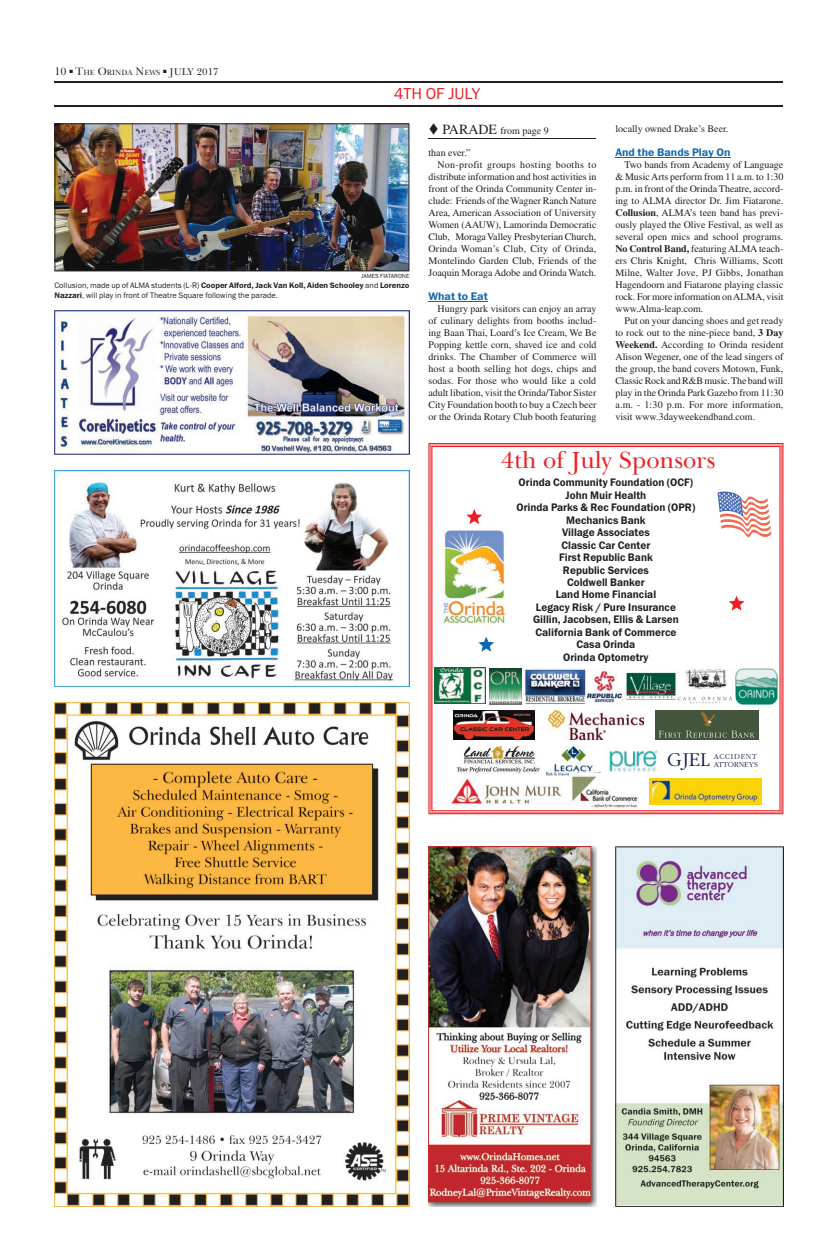
<style>
.page{position:relative;width:819px;height:1260px;background:#fff}
.page>*{position:absolute;margin:0;border:0;box-sizing:border-box;transform-origin:0 0}
.t1{font:24px "New Baskerville IT Cby BT";color:#ee1d23}
.t2{font:300 20.3px "Garamond";color:#0f1c43}
.t3{font:16px "Franklin Gothic Book E";color:#ee1d23}
.t4{font:11px/12.4px "Franklin Gothic Demi E";color:#231f20;text-align:center;scale:.94 1}
.t5{font:11px "Franklin Gothic Demi E";color:#0d68b4}
.t6{font:11px "New Baskerville IT Cby BT";color:#231f20}
.t7{font:10px/12px "Times";color:#231f20;text-align:justify}
.t8{font:8px "Franklin Gothic Demi E";color:#231f20}
.t9{font:8px "Franklin Gothic Book E";color:#231f20}
.t10{font:300 8px "Garamond";letter-spacing:.005em;color:#0f1c43}
.t11{font:300 8px "Garamond";letter-spacing:.085em;color:#0f1c43}
.t12{font:7.7px "New Baskerville IT Cby BT";color:#231f20}
.t13{font:6px "Franklin Gothic Book E";color:#231f20}
.s1{font-size:11px}
.s2{font-size:10px}
.s3{font-family:"Franklin Gothic Book E"}
.s4{font-family:"Franklin Gothic Demi E"}
.s5{font-size:14px}
.s6{font-weight:700}
</style>
<div class="page">
<hr style="left:54px;top:81px;width:729px;height:2px;background:#231f20">
<hr style="left:54px;top:105px;width:729px;height:2px;background:#231f20">
<img style="left:54px;top:703px;width:355px;height:504px">
<img style="left:615px;top:847px;width:168px;height:360px">
<img style="left:428px;top:847px;width:168px;height:360px">
<img style="left:54px;top:471px;width:355px;height:216px">
<img style="left:54px;top:311px;width:355px;height:144px">
<svg style="left:431px;top:446px;width:350px;height:365px"></svg>
<svg style="left:718px;top:491px;width:53px;height:46px"></svg>
<svg style="left:466px;top:509px;width:16px;height:15px"></svg>
<svg style="left:729px;top:596px;width:15px;height:15px"></svg>
<svg style="left:478px;top:637px;width:16px;height:15px"></svg>
<img style="left:441px;top:530px;width:64px;height:94px">
<img style="left:656px;top:711px;width:103px;height:29px">
<img style="left:549px;top:711px;width:94px;height:29px">
<img style="left:453px;top:711px;width:82px;height:29px">
<img style="left:678px;top:668px;width:99px;height:36px">
<img style="left:489px;top:668px;width:134px;height:36px">
<img style="left:435px;top:667px;width:50px;height:36px">
<img style="left:626px;top:672px;width:50px;height:29px">
<img style="left:452px;top:747px;width:92px;height:28px">
<img style="left:547px;top:747px;width:53px;height:28px">
<img style="left:605px;top:747px;width:57px;height:28px">
<img style="left:570px;top:774px;width:75px;height:36px">
<img style="left:450px;top:777px;width:113px;height:29px">
<img style="left:649px;top:779px;width:113px;height:25px">
<hr style="left:428px;top:138px;width:168px;height:1px;background:#231f20">
<hr style="left:428px;top:301px;width:60px;height:1px;background:#0d68b4">
<hr style="left:615px;top:157px;width:115px;height:1px;background:#0d68b4">
<img style="left:54px;top:123px;width:355px;height:148px">
<p class="t6" style="left:54px;top:65px;width:14px">10</p>
<p class="t12" style="left:70px;top:68px;width:151px">■ <span class="s1">T</span>HE <span class="s1">O</span>RINDA <span class="s1">N</span>EWS ■ <span class="s2">JULY 2017</span></p>
<h3 class="t3" style="left:394px;top:83px;width:88px">4TH OF JULY</h3>
<p class="t13" style="left:361px;top:272px;width:50px">JAMES FIATARONE</p>
<p class="t8" style="left:54px;top:280px;width:357px"><span class="s3">Collusion, made up of ALMA students (L-R)</span> Cooper Alford, Jack Van Koll, Aiden Schooley <span class="s3">and</span> Lorenzo</p>
<p class="t9" style="left:54px;top:290px;width:225px"><span class="s4">Nazzari</span>, will play in front of Theatre Square following the parade.</p>
<p class="t7" style="left:428px;top:120px;width:122px;line-height:21.7px">▼ <span class="s5">PARADE</span> from page 9 than ever.”</p>
<p class="t7" style="left:428px;top:159px;width:170px;text-indent:9px">Non-profit groups hosting booths to distribute information and host activities in front of the Orinda Community Center in&shy;clude: Friends of the Wagner Ranch Nature Area, American Association of University Women (AAUW), Lamorinda Democratic Club, Moraga Valley Presbyterian Church, Orinda Woman’s Club, City of Orinda, Montelindo Garden Club, Friends of the Joaquin Moraga Adobe and Orinda Watch.</p>
<p class="t5" style="left:428px;top:290px;width:61px">What to Eat</p>
<p class="t7" style="left:428px;top:303px;width:170px;text-indent:9px">Hungry park visitors can enjoy an array of culinary delights from booths includ&shy;ing Baan Thai, Loard’s Ice Cream, We Be Popping kettle corn, shaved ice and cold drinks. The Chamber of Commerce will host a booth selling hot dogs, chips and sodas. For those who would like a cold adult libation, visit the Orinda/Tabor Sister City Foundation booth to buy a Czech beer or the Orinda Rotary Club booth featuring</p>
<p class="t7" style="left:615px;top:123px;width:114px">locally owned Drake’s Beer.</p>
<p class="t5" style="left:615px;top:146px;width:117px">And the Bands Play On</p>
<p class="t7" style="left:615px;top:159px;width:170px;text-indent:9px">Two bands from Academy of Language &amp; Music Arts perform from 11 a.m. to 1:30 p.m. in front of the Orinda Theatre, accord&shy;ing to ALMA director Dr. Jim Fiatarone.<br><span class="s6">Collusion</span>, ALMA’s teen band has previ&shy;ously played the Olive Festival, as well as several open mics and school programs.<br><span class="s6">No Control Band,</span> featuring ALMA teach&shy;ers Chris Knight, Chris Williams, Scott Milne, Walter Jove, PJ Gibbs, Jonathan Hagendoorn and Fiatarone playing classic rock. For more information on ALMA, visit www.Alma-leap.com.</p>
<p class="t7" style="left:615px;top:315px;width:170px;text-indent:9px">Put on your dancing shoes and get ready to rock out to the nine-piece band, <span class="s6">3 Day Weekend.</span> According to Orinda resident Alison Wegener, one of the lead singers of the group, the band covers Motown, Funk, Classic Rock and R&amp;B music. The band will play in the Orinda Park Gazebo from 11:30 a.m. - 1:30 p.m. For more information, visit www.3dayweekendband.com.</p>
<h1 class="t1" style="left:501px;top:445px;width:216px">4th of July Sponsors</h1>
<p class="t4" style="left:517px;top:477px;width:192px">Orinda Community Foundation (OCF)<br>John Muir Health<br>Orinda Parks &amp; Rec Foundation (OPR)<br>Mechanics Bank<br>Village Associates<br>Classic Car Center<br>First Republic Bank<br>Republic Services<br>Coldwell Banker<br>Land Home Financial<br>Legacy Risk / Pure Insurance<br>Gillin, Jacobsen, Ellis &amp; Larsen<br>California Bank of Commerce<br>Casa Orinda<br>Orinda Optometry</p>
<h2 class="t2" style="left:667px;top:749px;width:44px">GJEL</h2>
<p class="t10" style="left:714px;top:760px;width:46px">ATTORNEYS</p>
<p class="t11" style="left:714px;top:752px;width:44px">ACCIDENT</p>
</div>
